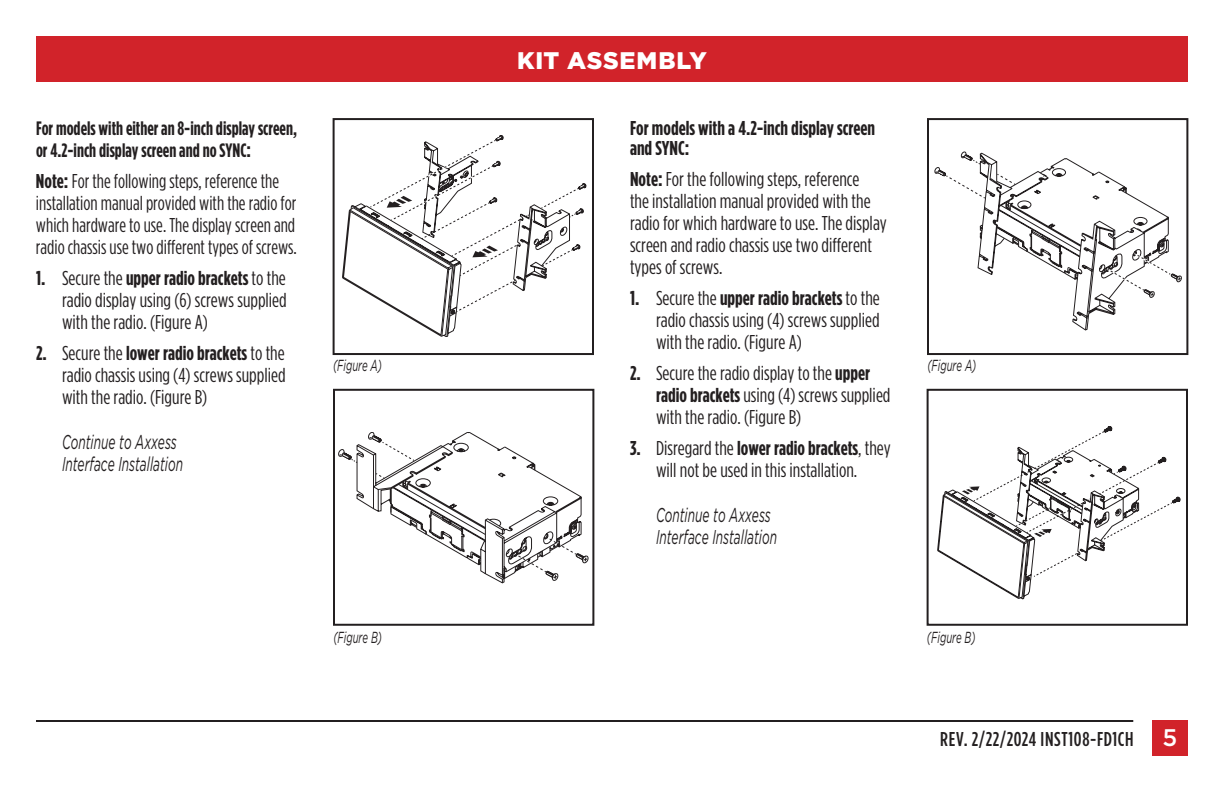
<style>
.page{position:relative;width:1224px;height:792px;background:#fff}
.page>*{position:absolute;margin:0;border:0;box-sizing:border-box;transform-origin:0 0}
.t1{font:900 24px "Gotham";letter-spacing:.03em;color:#fff}
.t2{font:20px/22px "Gotham Condensed";color:#231f20;text-align:justify}
.t3{font:20px/22px "Gotham Condensed";color:#231f20;scale:.96 1}
.t4{font:italic 20px/22px "Gotham";color:#231f20;scale:.6 1}
.t5{font:700 20px/20px "Gotham Condensed";color:#231f20}
.t6{font:500 20px "Gotham Condensed";letter-spacing:.03em;color:#231f20}
.t7{font:700 19.4px/22px "Gotham Condensed";color:#231f20;scale:.95 1}
.t8{font:italic 16px "Gotham";color:#231f20;scale:.6 1}
.s1{font-size:20px}
.s2{font-weight:700}
.s3{font-family:"Gotham";font-size:24px;color:#fff}
</style>
<div class="page">
<div style="left:36px;top:36px;width:1152px;height:45px;background:#d1232a"></div>
<div style="left:1152px;top:720px;width:36px;height:36px;background:#d1232a"></div>
<hr style="left:36px;top:720px;width:1097px;height:2px;background:#231f20">
<svg style="left:342px;top:135px;width:244px;height:202px"></svg>
<div style="left:333px;top:118px;width:261px;height:237px;border:2px solid #231f20"></div>
<svg style="left:338px;top:432px;width:250px;height:151px"></svg>
<div style="left:333px;top:389px;width:261px;height:237px;border:2px solid #231f20"></div>
<svg style="left:937px;top:426px;width:243px;height:173px"></svg>
<div style="left:927px;top:389px;width:261px;height:237px;border:2px solid #231f20"></div>
<svg style="left:935px;top:152px;width:247px;height:178px"></svg>
<div style="left:927px;top:118px;width:261px;height:237px;border:2px solid #231f20"></div>
<p class="t7" style="left:36px;top:117px;width:276px">For models with either an 8-inch display screen, or 4.2-inch display screen and no SYNC<span class="s1">:</span></p>
<p class="t3" style="left:36px;top:170px;width:273px"><span class="s2">Note:</span> For the following steps, reference the installation manual provided with the radio for which hardware to use. The display screen and radio chassis use two different types of screws.</p>
<p class="t2" style="left:62px;top:267px;width:226px;text-indent:-26px"><span class="s2">1.</span> Secure the <span class="s2">upper radio brackets</span> to the radio display using (6) screws supplied with the radio. (Figure A)</p>
<p class="t2" style="left:62px;top:342px;width:225px;text-indent:-26px"><span class="s2">2.</span> Secure the <span class="s2">lower radio brackets</span> to the radio chassis using (4) screws supplied with the radio. (Figure B)</p>
<p class="t4" style="left:62px;top:431px;width:203px">Continue to Axxess<br>Interface Installation</p>
<p class="t8" style="left:333px;top:357px;width:83px">(Figure A)</p>
<p class="t1" style="left:517px;top:47px;width:191px">KIT ASSEMBLY</p>
<p class="t5" style="left:630px;top:117px;width:247px">For models with a 4.2-inch display screen and SYNC:</p>
<p class="t2" style="left:630px;top:168px;width:258px;text-align:left"><span class="s2">Note:</span> For the following steps, reference<br>the installation manual provided with the radio for which hardware to use. The display screen and radio chassis use two different types of screws.</p>
<p class="t2" style="left:656px;top:287px;width:225px;text-indent:-26px"><span class="s2">1.</span> Secure the <span class="s2">upper radio brackets</span> to the radio chassis using (4) screws supplied with the radio. (Figure A)</p>
<p class="t2" style="left:656px;top:362px;width:236px;text-align:left;text-indent:-26px"><span class="s2">2.</span> Secure the radio display to the <span class="s2">upper radio brackets</span> using (4) screws supplied with the radio. (Figure B)</p>
<p class="t2" style="left:630px;top:437px;width:262px;text-align:center"><span class="s2">3.</span> Disregard the <span class="s2">lower radio brackets</span>, they will not be used in this installation.</p>
<p class="t4" style="left:656px;top:504px;width:203px">Continue to Axxess<br>Interface Installation</p>
<p class="t8" style="left:927px;top:357px;width:83px">(Figure A)</p>
<p class="t8" style="left:333px;top:628px;width:83px">(Figure B)</p>
<p class="t8" style="left:927px;top:628px;width:83px">(Figure B)</p>
<p class="t6" style="left:940px;top:728px;width:239px">REV. 2/22/2024 INST108-FD1CH <span class="s3">5</span></p>
</div>
